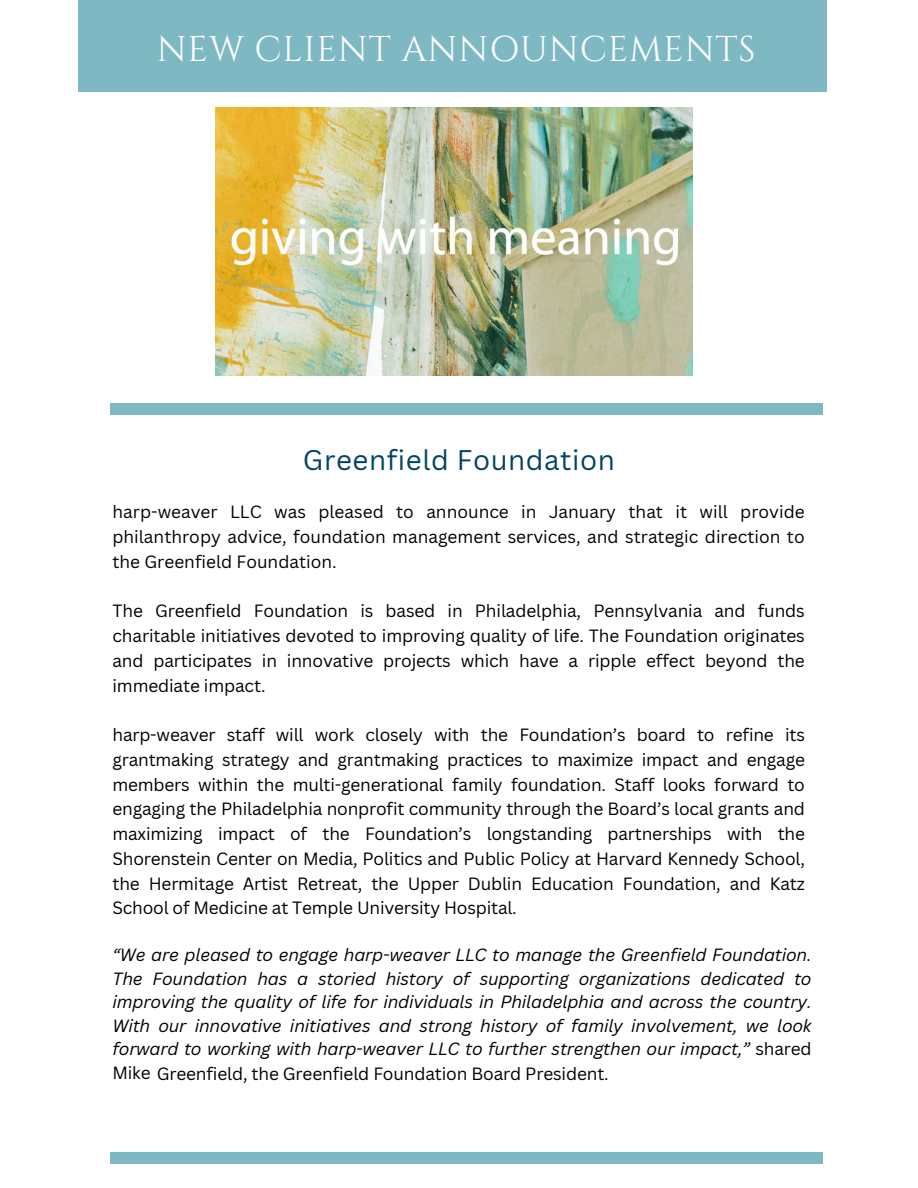
<style>
.page{position:relative;width:918px;height:1188px;background:#fff}
.page>*{position:absolute;margin:0;border:0;box-sizing:border-box;transform-origin:0 0}
.t1{font:35.7px "Cinzel";letter-spacing:.025em;color:#fff}
.t2{font:27.6px "Canva Sans";letter-spacing:.02em;color:#024562}
.t3{font:17.25px/24.8px "Canva Sans";letter-spacing:-.01em;color:#000;text-align:justify}
.t4{font:italic 17.25px/23.7px "Canva Sans";letter-spacing:-.01em;color:#000;text-align:justify}
.s1{font-style:normal}
</style>
<div class="page">
<div style="left:110px;top:403px;width:712px;height:12px;background:#7eb9c3"></div>
<div style="left:110px;top:1152px;width:712px;height:12px;background:#7eb9c3"></div>
<img style="left:216px;top:108px;width:477px;height:267px">
<div style="left:78px;top:0;width:748px;height:92px;background:#7eb9c3"></div>
<p class="t1" style="left:157px;top:27px;width:600px">NEW CLIENT ANNOUNCEMENTS</p>
<p class="t2" style="left:303px;top:440px;width:314px">Greenfield Foundation</p>
<p class="t3" style="left:112px;top:499px;width:694px">harp-weaver LLC was pleased to announce in January that it will provide philanthropy advice, foundation management services, and strategic direction to the Greenfield Foundation.</p>
<p class="t3" style="left:112px;top:598px;width:694px">The Greenfield Foundation is based in Philadelphia, Pennsylvania and funds charitable initiatives devoted to improving quality of life. The Foundation originates and participates in innovative projects which have a ripple effect beyond the immediate impact.</p>
<p class="t3" style="left:112px;top:722px;width:694px">harp-weaver staff will work closely with the Foundation’s board to refine its grantmaking strategy and grantmaking practices to maximize impact and engage members within the multi-generational family foundation. Staff looks forward to engaging the Philadelphia nonprofit community through the Board’s local grants and maximizing impact of the Foundation’s longstanding partnerships with the Shorenstein Center on Media, Politics and Public Policy at Harvard Kennedy School, the Hermitage Artist Retreat, the Upper Dublin Education Foundation, and Katz School of Medicine at Temple University Hospital.</p>
<p class="t4" style="left:112px;top:942px;width:701px">“We are pleased to engage harp-weaver LLC to manage the Greenfield Foundation.<br>The Foundation has a storied history of supporting organizations dedicated to improving the quality of life for individuals in Philadelphia and across the country.<br>With our innovative initiatives and strong history of family involvement, we look forward to working with harp-weaver LLC to further strengthen our impact,” <span class="s1">shared</span></p>
<p class="t3" style="left:112px;top:1061px;width:498px">Mike Greenfield, the Greenfield Foundation Board President.</p>
</div>
